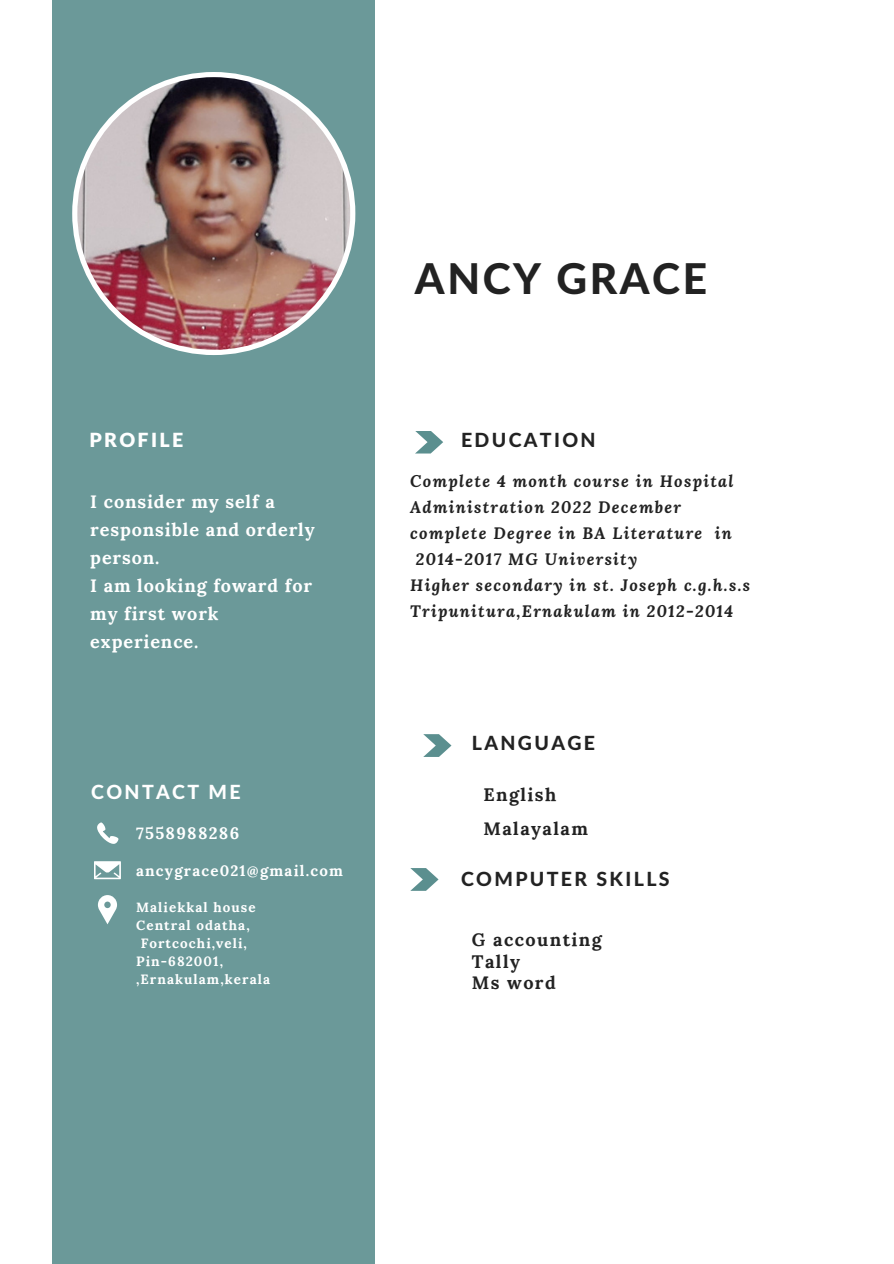
<style>
.page{position:relative;width:894px;height:1264px;background:#fff}
.page>*{position:absolute;margin:0;border:0;box-sizing:border-box;transform-origin:0 0}
.t1{font:800 42.45px "Lato Latin";letter-spacing:.06em;color:#222}
.t2{font:800 19.5px "Lato Latin";letter-spacing:.12em;color:#222}
.t3{font:800 19.5px "Lato Latin";letter-spacing:.12em;color:#fff}
.t4{font:900 19.5px "Lato Latin";letter-spacing:.12em;color:#fff}
.t5{font:700 18px/28.2px "Lora";letter-spacing:.05em;color:#fff}
.t6{font:700 18px "Lora";letter-spacing:.08em;color:#222}
.t7{font:italic 700 16.5px/26px "Lora";letter-spacing:.08em;color:#222}
.t8{font:700 16.5px "Lora";letter-spacing:.08em;color:#fff}
.t9{font:700 15px "Lora";letter-spacing:.08em;color:#fff}
.t10{font:700 13.35px/17.9px "Lora";letter-spacing:.08em;color:#fff}
</style>
<div class="page">
<div style="left:52px;top:0;width:323px;height:1263px;background:#6b9999"></div>
<svg style="left:97px;top:822px;width:21px;height:21px"></svg>
<svg style="left:94px;top:861px;width:27px;height:18px"></svg>
<svg style="left:98px;top:895px;width:19px;height:29px"></svg>
<svg style="left:415px;top:431px;width:28px;height:22px"></svg>
<svg style="left:423px;top:734px;width:28px;height:23px"></svg>
<svg style="left:410px;top:868px;width:28px;height:22px"></svg>
<img style="left:72px;top:72px;width:283px;height:283px">
<p class="t4" style="left:89px;top:431px;width:95px">PROFILE</p>
<p class="t5" style="left:90px;top:487px;width:226px">I consider my self a responsible and orderly person.</p>
<p class="t5" style="left:90px;top:571px;width:223px">I am looking foward for my first work experience.</p>
<p class="t3" style="left:91px;top:783px;width:151px">CONTACT ME</p>
<p class="t8" style="left:136px;top:822px;width:105px">7558988286</p>
<p class="t9" style="left:136px;top:861px;width:208px">ancygrace021@gmail.com</p>
<p class="t10" style="left:136px;top:898px;width:121px">Maliekkal house</p>
<p class="t10" style="left:136px;top:916px;width:115px">Central odatha,</p>
<p class="t10" style="left:141px;top:934px;width:108px">Fortcochi,veli,</p>
<p class="t10" style="left:136px;top:952px;width:135px">Pin-682001, ,Ernakulam,kerala</p>
<p class="t1" style="left:415px;top:260px;width:293px">ANCY GRACE</p>
<p class="t2" style="left:461px;top:431px;width:136px">EDUCATION</p>
<p class="t7" style="left:410px;top:468px;width:324px">Complete 4 month course in Hospital<br>Administration 2022 December</p>
<p class="t7" style="left:416px;top:520px;width:317px;text-indent:-6px">complete Degree in BA Literature in<br>2014-2017 MG University</p>
<p class="t7" style="left:410px;top:571px;width:341px">Higher secondary in st. Joseph c.g.h.s.s</p>
<p class="t7" style="left:410px;top:597px;width:324px">Tripunitura,Ernakulam in 2012-2014</p>
<p class="t2" style="left:472px;top:734px;width:125px">LANGUAGE</p>
<p class="t6" style="left:483px;top:782px;width:74px">English</p>
<p class="t6" style="left:483px;top:816px;width:106px">Malayalam</p>
<p class="t2" style="left:461px;top:870px;width:210px">COMPUTER SKILLS</p>
<p class="t6" style="left:472px;top:927px;width:131px">G accounting</p>
<p class="t6" style="left:472px;top:949px;width:50px">Tally</p>
<p class="t6" style="left:472px;top:970px;width:85px">Ms word</p>
</div>
